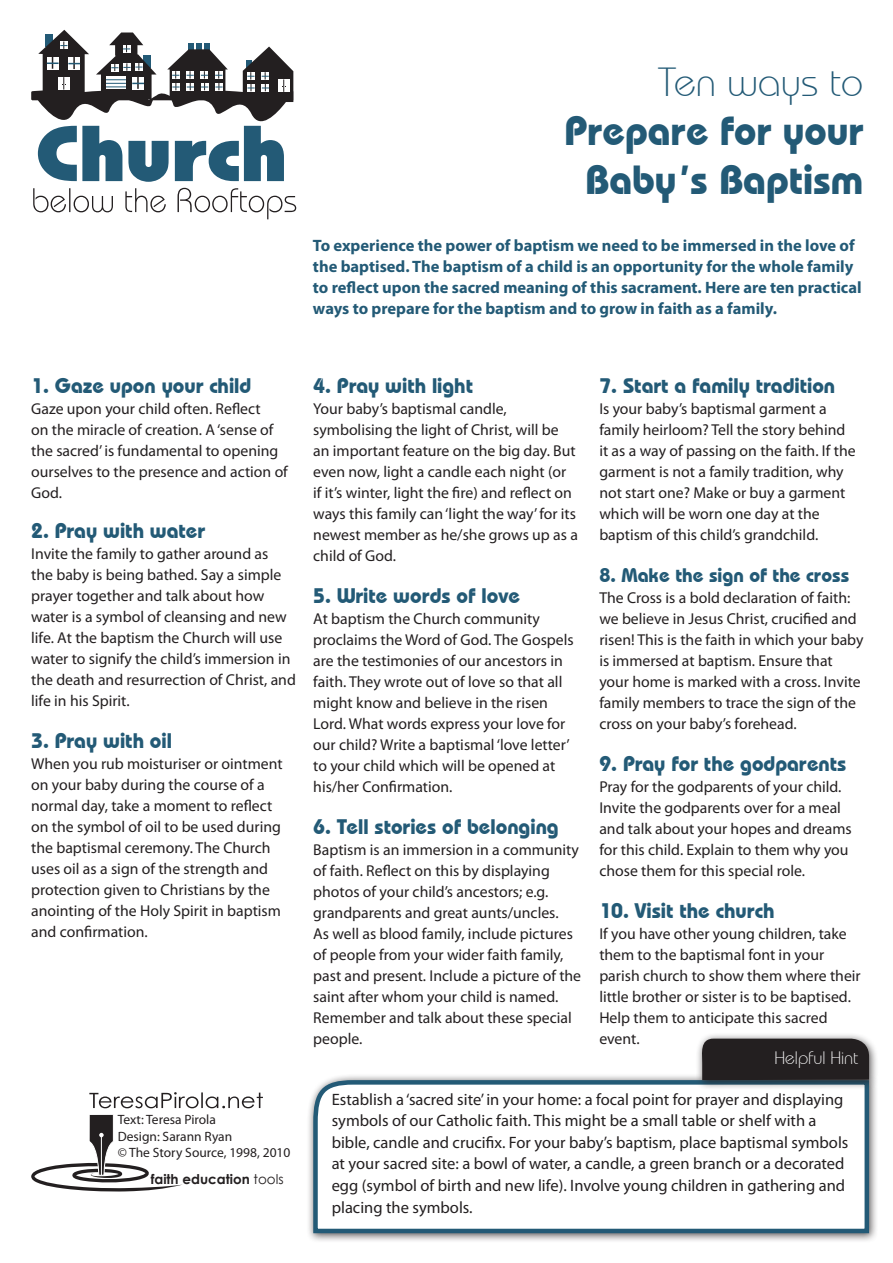
<style>
.page{position:relative;width:893px;height:1263px;background:#fff}
.page>*{position:absolute;margin:0;border:0;box-sizing:border-box;transform-origin:0 0}
.t1{font:700 40.5px "Bauhaus IT Cby BT";color:#235a76}
.t2{font:300 40.5px "Bauhaus IT Cby BT";color:#235a76}
.number_and_headingul{font:700 21px "Bauhaus IT Cby BT";color:#235a76}
.t3{font:700 19.5px "Bauhaus IT Cby BT";color:#235a76}
.t4{font:300 18px "Bauhaus IT Cby BT";color:#fff}
.t5{font:16.5px/21.6px "Myriad Pro";color:#231f20}
.introduction_ultrama{font:700 16.5px/21px "Myriad Pro";color:#235a76}
.number_and_headingul-2{font:15.75px/21px "Myriad Pro";color:#231f20}
.body_text{font:15.75px/21px "Myriad Pro";color:#231f20}
.t6{font:13.5px/16.2px "Myriad Pro";color:#231f20}
.number_and_heading_c{font:700 13.5px "Century Gothic";color:#231f20}
.s1{font-weight:400}
</style>
<div class="page">
<svg style="left:33px;top:188px;width:263px;height:31px"></svg>
<svg style="left:31px;top:30px;width:263px;height:152px"></svg>
<div style="left:306px;top:1073px;width:573px;height:170px;background:#231f20;opacity:.75"></div>
<svg style="left:311px;top:1078px;width:560px;height:157px"></svg>
<div style="left:695px;top:1032px;width:184px;height:58px;background:#231f20;opacity:.75"></div>
<div style="left:699px;top:1039px;width:170px;height:41px;background:#231f20"></div>
<svg style="left:89px;top:1092px;width:174px;height:16px"></svg>
<svg style="left:31px;top:1114px;width:151px;height:78px"></svg>
<p class="t2" style="left:657px;top:57px;width:207px">Ten ways to</p>
<p class="t1" style="left:564px;top:106px;width:300px">Prepare for your</p>
<p class="t1" style="left:586px;top:155px;width:279px">Baby’s Baptism</p>
<p class="introduction_ultrama" style="left:313px;top:234px;width:550px">To experience the power of baptism we need to be immersed in the love of the baptised. The baptism of a child is an opportunity for the whole family to reflect upon the sacred meaning of this sacrament. Here are ten practical ways to prepare for the baptism and to grow in faith as a family.</p>
<p class="number_and_headingul" style="left:31px;top:373px;width:222px">1. Gaze upon your child</p>
<p class="body_text" style="left:31px;top:398px;width:258px">Gaze upon your child often. Reflect<br>on the miracle of creation. A ‘sense of the sacred’ is fundamental to opening ourselves to the presence and action of<br>God.</p>
<p class="number_and_headingul" style="left:31px;top:518px;width:176px">2. Pray with water</p>
<p class="number_and_headingul-2" style="left:31px;top:543px;width:266px">Invite the family to gather around as<br>the baby is being bathed. Say a simple prayer together and talk about how water is a symbol of cleansing and new life. At the baptism the Church will use water to signify the child’s immersion in the death and resurrection of Christ, and life in his Spirit.</p>
<p class="number_and_headingul" style="left:31px;top:728px;width:142px">3. Pray with oil</p>
<p class="number_and_headingul-2" style="left:31px;top:753px;width:253px">When you rub moisturiser or ointment on your baby during the course of a normal day, take a moment to reflect on the symbol of oil to be used during the baptismal ceremony. The Church uses oil as a sign of the strength and protection given to Christians by the anointing of the Holy Spirit in baptism and confirmation.</p>
<p class="t6" style="left:118px;top:1111px;width:116px">Text: Teresa Pirola<br>Design: Sarann Ryan</p>
<p class="t6" style="left:118px;top:1144px;width:174px">© The Story Source, 1998, 2010</p>
<p class="number_and_heading_c" style="left:151px;top:1168px;width:135px">faith education <span class="s1">tools</span></p>
<p class="number_and_headingul" style="left:313px;top:373px;width:161px">4. Pray with light</p>
<p class="number_and_headingul-2" style="left:313px;top:398px;width:266px">Your baby’s baptismal candle, symbolising the light of Christ, will be an important feature on the big day. But even now, light a candle each night (or if it’s winter, light the fire) and reflect on ways this family can ‘light the way’ for its newest member as he/she grows up as a child of God.</p>
<p class="number_and_headingul" style="left:313px;top:583px;width:208px">5. Write words of love</p>
<p class="number_and_headingul-2" style="left:313px;top:608px;width:262px">At baptism the Church community proclaims the Word of God. The Gospels are the testimonies of our ancestors in faith. They wrote out of love so that all might know and believe in the risen Lord. What words express your love for our child? Write a baptismal ‘love letter’ to your child which will be opened at his/her Confirmation.</p>
<p class="number_and_headingul" style="left:313px;top:814px;width:247px">6. Tell stories of belonging</p>
<p class="number_and_headingul-2" style="left:313px;top:839px;width:269px">Baptism is an immersion in a community of faith. Reflect on this by displaying photos of your child’s ancestors; e.g. grandparents and great aunts/uncles.<br>As well as blood family, include pictures of people from your wider faith family, past and present. Include a picture of the saint after whom your child is named.<br>Remember and talk about these special people.</p>
<p class="number_and_headingul" style="left:599px;top:373px;width:237px">7. Start a family tradition</p>
<p class="number_and_headingul-2" style="left:599px;top:398px;width:258px">Is your baby’s baptismal garment a family heirloom? Tell the story behind it as a way of passing on the faith. If the garment is not a family tradition, why not start one? Make or buy a garment which will be worn one day at the baptism of this child’s grandchild.</p>
<p class="t3" style="left:599px;top:563px;width:251px">8. Make the sign of the cross</p>
<p class="number_and_headingul-2" style="left:599px;top:587px;width:266px">The Cross is a bold declaration of faith: we believe in Jesus Christ, crucified and risen! This is the faith in which your baby is immersed at baptism. Ensure that your home is marked with a cross. Invite family members to trace the sign of the cross on your baby’s forehead.</p>
<p class="number_and_headingul" style="left:599px;top:751px;width:249px">9. Pray for the godparents</p>
<p class="number_and_headingul-2" style="left:599px;top:776px;width:254px">Pray for the godparents of your child.<br>Invite the godparents over for a meal and talk about your hopes and dreams for this child. Explain to them why you chose them for this special role.</p>
<p class="number_and_headingul" style="left:599px;top:898px;width:177px">10. Visit the church</p>
<p class="body_text" style="left:599px;top:923px;width:263px">If you have other young children, take them to the baptismal font in your parish church to show them where their little brother or sister is to be baptised.<br>Help them to anticipate this sacred event.</p>
<p class="t4" style="left:774px;top:1047px;width:86px">Helpful Hint</p>
<p class="t5" style="left:332px;top:1088px;width:518px">Establish a ‘sacred site’ in your home: a focal point for prayer and displaying symbols of our Catholic faith. This might be a small table or shelf with a bible, candle and crucifix. For your baby’s baptism, place baptismal symbols at your sacred site: a bowl of water, a candle, a green branch or a decorated egg (symbol of birth and new life). Involve young children in gathering and placing the symbols.</p>
</div>
